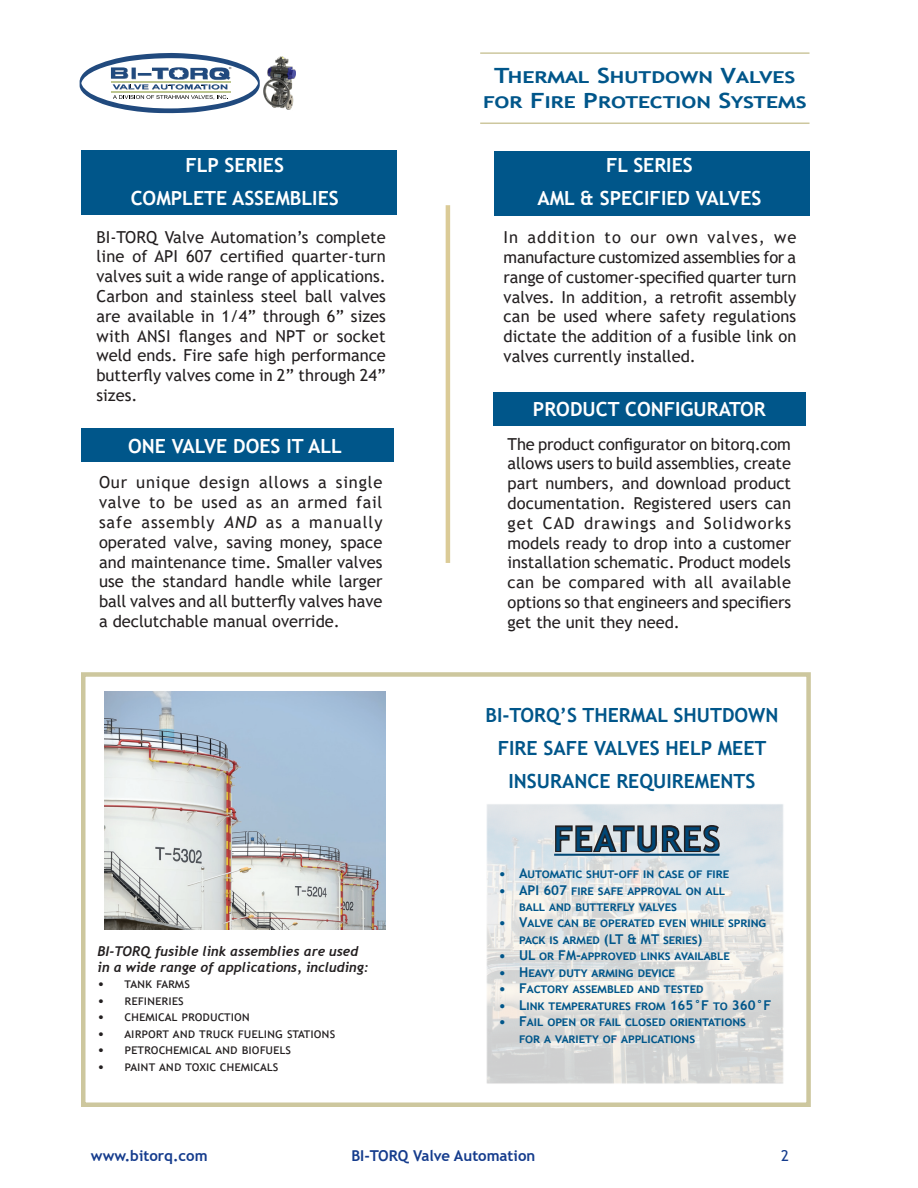
<style>
.page{position:relative;width:918px;height:1188px;background:#fff}
.page>*{position:absolute;margin:0;border:0;box-sizing:border-box;transform-origin:0 0}
.t1{font:33px "Trebuchet MS";letter-spacing:.09em;color:#004776}
.t2{font:700 21px/25.2px "Trebuchet MS";color:#00568a;text-align:center;scale:1.2 1}
.t3{font:700 19.5px/33px "Trebuchet MS";color:#fff;text-align:center}
.t4{font:700 19.5px/33px "Trebuchet MS";color:#00568a;text-align:center}
.t5{font:16.5px/19.8px "Trebuchet MS";color:#231f20;text-align:justify}
.t6{font:700 15px "Trebuchet MS";color:#153c8d}
.t7{font:15px "Trebuchet MS";color:#153c8d}
.t8{font:700 13.5px/16.5px "Trebuchet MS";color:#00568a}
.t9{font:13.5px "Trebuchet MS";letter-spacing:.09em;color:#231f20}
.t10{font:italic 700 13.5px/16.2px "Trebuchet";color:#231f20}
.s1{font-style:italic}
</style>
<div class="page">
<svg style="left:80px;top:53px;width:180px;height:60px"></svg>
<img style="left:263px;top:56px;width:33px;height:54px">
<div style="left:81px;top:672px;width:730px;height:435px;border:4px solid #cdc79e"></div>
<div style="left:81px;top:151px;width:315px;height:64px;background:#00568a"></div>
<div style="left:493px;top:392px;width:313px;height:34px;background:#00568a"></div>
<div style="left:81px;top:429px;width:312px;height:33px;background:#00568a"></div>
<hr style="left:446px;top:205px;width:4px;height:358px;background:#dbcb97">
<img style="left:486px;top:804px;width:298px;height:280px">
<hr style="left:554px;top:854px;width:166px;height:2px;background:#004776">
<svg style="left:554px;top:823px;width:168px;height:32px"></svg>
<hr style="left:480px;top:52px;width:330px;height:2px;background:#cdc79e">
<hr style="left:480px;top:123px;width:330px;height:1px;background:#cdc79e">
<div style="left:494px;top:151px;width:316px;height:65px;background:#00568a"></div>
<img style="left:105px;top:691px;width:281px;height:238px">
<p class="t3" style="left:131px;top:149px;width:210px">FLP SERIES<br>COMPLETE ASSEMBLIES</p>
<p class="t2" style="left:483px;top:63px;width:271px">Thermal Shutdown Valves for Fire Protection Systems</p>
<p class="t3" style="left:537px;top:149px;width:226px">FL SERIES<br>AML &amp; SPECIFIED VALVES</p>
<p class="t3" style="left:522px;top:183px;width:259px">BALL OR BUTTERFLY VALVES</p>
<p class="t5" style="left:96px;top:227px;width:291px">BI-TORQ Valve Automation’s complete line of API 607 certified quarter-turn valves suit a wide range of applications.<br>Carbon and stainless steel ball valves are available in 1/4” through 6” sizes with ANSI flanges and NPT or socket weld ends. Fire safe high performance butterfly valves come in 2” through 24” sizes.</p>
<p class="t5" style="left:504px;top:227px;width:294px">In addition to our own valves, we manufacture customized assemblies for a range of customer-specified quarter turn valves. In addition, a retrofit assembly can be used where safety regulations dictate the addition of a fusible link on valves currently installed.</p>
<p class="t3" style="left:533px;top:392px;width:234px">PRODUCT CONFIGURATOR</p>
<p class="t3" style="left:128px;top:429px;width:216px">ONE VALVE DOES IT ALL</p>
<p class="t5" style="left:99px;top:472px;width:285px">Our unique design allows a single valve to be used as an armed fail safe assembly <span class="s1">AND</span> as a manually operated valve, saving money, space and maintenance time. Smaller valves use the standard handle while larger ball valves and all butterfly valves have a declutchable manual override.</p>
<p class="t10" style="left:98px;top:943px;width:273px">BI-TORQ fusible link assemblies are used in a wide range of applications, including:</p>
<p class="t9" style="left:98px;top:975px;width:94px">• tank farms</p>
<p class="t9" style="left:98px;top:992px;width:87px">• refineries</p>
<p class="t9" style="left:98px;top:1008px;width:154px">• chemical production</p>
<p class="t9" style="left:98px;top:1025px;width:239px">• airport and truck fueling stations</p>
<p class="t9" style="left:98px;top:1041px;width:195px">• petrochemical and biofuels</p>
<p class="t9" style="left:98px;top:1058px;width:182px">• paint and toxic chemicals</p>
<p class="t5" style="left:508px;top:434px;width:285px">The product configurator on bitorq.com allows users to build assemblies, create part numbers, and download product documentation. Registered users can get CAD drawings and Solidworks models ready to drop into a customer installation schematic. Product models can be compared with all available options so that engineers and specifiers get the unit they need.</p>
<p class="t4" style="left:485px;top:699px;width:295px">BI-TORQ’S THERMAL SHUTDOWN<br>FIRE SAFE VALVES HELP MEET<br>INSURANCE REQUIREMENTS</p>
<h1 class="t1" style="left:554px;top:818px;width:167px">FEATURES</h1>
<p class="t8" style="left:499px;top:865px;width:232px">• Automatic shut-off in case of fire</p>
<p class="t8" style="left:519px;top:881px;width:208px;text-indent:-20px">• API 607 fire safe approval on all ball and butterfly valves</p>
<p class="t8" style="left:519px;top:914px;width:249px;text-indent:-20px">• Valve can be operated even while spring pack is armed (LT &amp; MT series)</p>
<p class="t8" style="left:499px;top:947px;width:233px">• UL or FM-approved links available</p>
<p class="t8" style="left:499px;top:964px;width:178px">• Heavy duty arming device</p>
<p class="t8" style="left:499px;top:980px;width:206px">• Factory assembled and tested</p>
<p class="t8" style="left:499px;top:997px;width:274px">• Link temperatures from 165°F to 360°F</p>
<p class="t8" style="left:519px;top:1013px;width:228px;text-indent:-20px">• Fail open or fail closed orientations for a variety of applications</p>
<p class="t6" style="left:91px;top:1146px;width:118px">www.bitorq.com</p>
<p class="t6" style="left:351px;top:1146px;width:186px">BI-TORQ Valve Automation</p>
<p class="t7" style="left:781px;top:1146px;width:9px">2</p>
</div>
